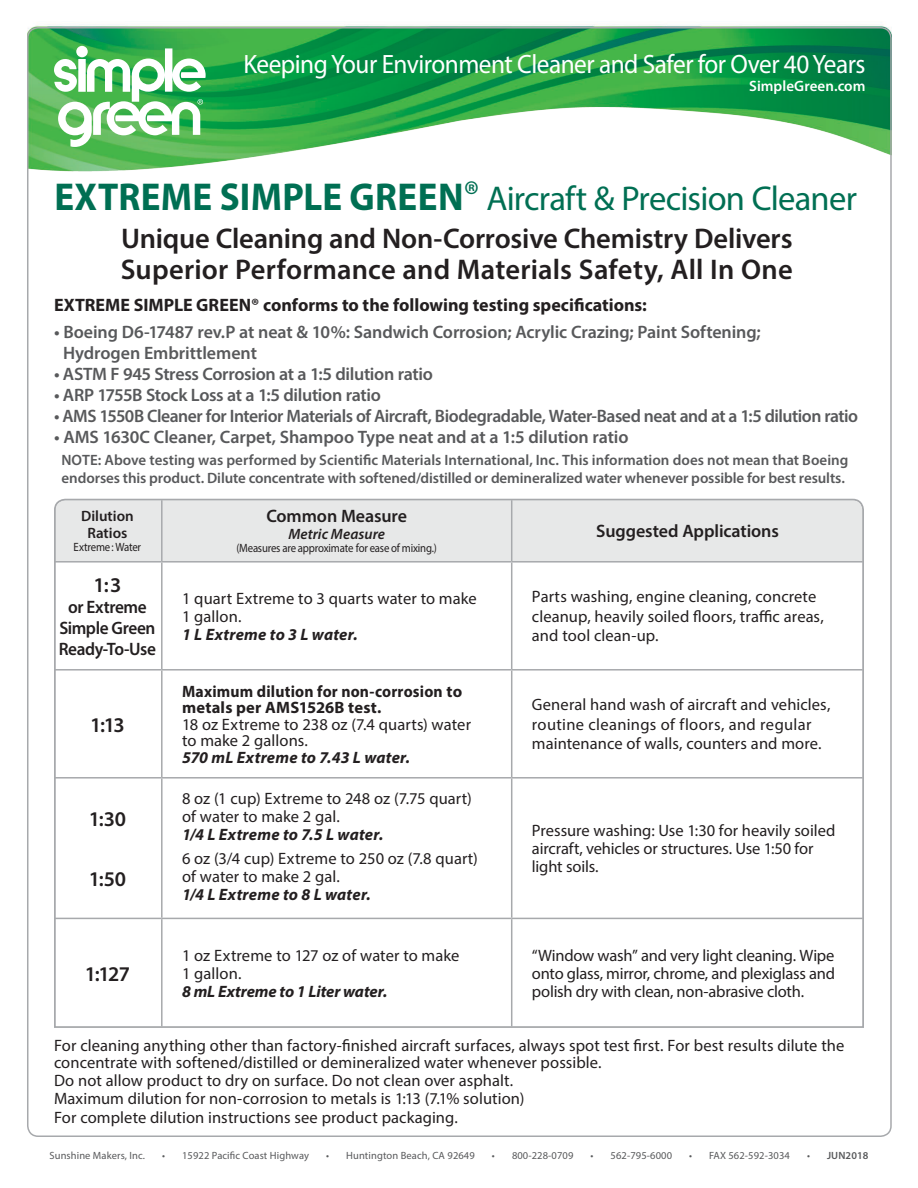
<style>
.page{position:relative;width:918px;height:1188px;background:#fff}
.page>*{position:absolute;margin:0;border:0;box-sizing:border-box;transform-origin:0 0}
.PRODUCT_NAME{font:34.5px "Myriad Pro";letter-spacing:-.025em;color:#006f53}
.PRODUCT_NAME-2{font:600 28.5px "Myriad Pro";color:#231f20}
._40_Yrs{font:26.7px "Myriad Pro";letter-spacing:-.02em;color:#fff;scale:.95 1}
.PRODUCT_NAME-3{font:600 21px "Myriad Pro";letter-spacing:-.03em;color:#231f20}
.CHART_SPECS{font:600 21px "Myriad Pro";color:#231f20}
.PRODUCT_NAME-4{font:600 18px "Myriad Pro";letter-spacing:-.015em;color:#58595b}
.PRODUCT_NAME-5{font:700 18px "Myriad Pro";color:#231f20}
.PRODUCT_NAME-6{font:600 18px "Myriad Pro";letter-spacing:-.01em;color:#231f20}
.PRODUCT_NAME-7{font:600 18px "Myriad Pro";letter-spacing:-.01em;color:#231f20;scale:.96 1}
.t1{font:16.5px/18px "Myriad Pro";letter-spacing:.005em;color:#231f20}
.t2{font:italic 700 16.5px "Myriad Pro";letter-spacing:.01em;color:#231f20}
.t3{font:700 16.5px "Myriad Pro";letter-spacing:.01em;color:#231f20;scale:.95 1}
.t4{font:700 16.5px "Myriad Pro";letter-spacing:.01em;color:#231f20}
.PRODUCT_NAME-8{font:600 15px "Myriad Pro";letter-spacing:-.005em;color:#58595b}
.t5{font:600 15px "Myriad Pro";letter-spacing:.005em;color:#fff}
.PRODUCT_NAME-9{font:600 15px "Myriad Pro";color:#231f20}
.PRODUCT_NAME-10{font:italic 600 15px "Myriad Pro";letter-spacing:.005em;color:#231f20}
.PRODUCT_NAME-11{font:12px "Myriad Pro";letter-spacing:-.02em;color:#231f20;scale:.9 1}
.t6{font:10.5px "Myriad Pro";letter-spacing:.01em;color:#58595b}
.t7{font:600 10.5px "Myriad Pro";letter-spacing:.01em;color:#58595b}
.s1{font-weight:700;font-size:39px}
.s2{font-size:39px}
.s3{font-weight:400}
</style>
<div class="page">
<img style="left:27px;top:24px;width:864px;height:148px">
<svg style="left:54px;top:46px;width:152px;height:101px"></svg>
<svg style="left:54px;top:498px;width:810px;height:530px"></svg>
<p class="_40_Yrs" style="left:243px;top:48px;width:656px">Keeping Your Environment Cleaner and Safer for Over 40 Years</p>
<p class="t5" style="left:749px;top:76px;width:118px">SimpleGreen.com</p>
<p class="PRODUCT_NAME" style="left:54px;top:177px;width:804px"><span class="s1">EXTREME SIMPLE GREEN</span><span class="s2">®</span> Aircraft &amp; Precision Cleaner</p>
<p class="PRODUCT_NAME-2" style="left:121px;top:220px;width:673px">Unique Cleaning and Non-Corrosive Chemistry Delivers</p>
<p class="PRODUCT_NAME-2" style="left:121px;top:251px;width:674px">Superior Performance and Materials Safety, All In One</p>
<p class="PRODUCT_NAME-5" style="left:54px;top:293px;width:594px">EXTREME SIMPLE GREEN® conforms to the following testing specifications:</p>
<p class="PRODUCT_NAME-4" style="left:54px;top:320px;width:708px">• Boeing D6-17487 rev.P at neat &amp; 10%: Sandwich Corrosion; Acrylic Crazing; Paint Softening;</p>
<p class="PRODUCT_NAME-4" style="left:63px;top:341px;width:196px">Hydrogen Embrittlement</p>
<p class="PRODUCT_NAME-4" style="left:54px;top:362px;width:380px">• ASTM F 945 Stress Corrosion at a 1:5 dilution ratio</p>
<p class="PRODUCT_NAME-4" style="left:54px;top:383px;width:328px">• ARP 1755B Stock Loss at a 1:5 dilution ratio</p>
<p class="PRODUCT_NAME-4" style="left:54px;top:404px;width:806px">• AMS 1550B Cleaner for Interior Materials of Aircraft, Biodegradable, Water-Based neat and at a 1:5 dilution ratio</p>
<p class="PRODUCT_NAME-4" style="left:54px;top:425px;width:576px">• AMS 1630C Cleaner, Carpet, Shampoo Type neat and at a 1:5 dilution ratio</p>
<p class="PRODUCT_NAME-8" style="left:61px;top:451px;width:789px">NOTE: Above testing was performed by Scientific Materials International, Inc. This information does not mean that Boeing</p>
<p class="PRODUCT_NAME-8" style="left:62px;top:469px;width:785px">endorses this product. Dilute concentrate with softened/distilled or demineralized water whenever possible for best results.</p>
<p class="PRODUCT_NAME-9" style="left:81px;top:507px;width:54px">Dilution</p>
<p class="PRODUCT_NAME-9" style="left:87px;top:523px;width:41px">Ratios</p>
<p class="PRODUCT_NAME-11" style="left:74px;top:540px;width:77px">Extreme: Water</p>
<p class="CHART_SPECS" style="left:93px;top:572px;width:30px">1:3</p>
<p class="PRODUCT_NAME-7" style="left:68px;top:596px;width:83px">or Extreme</p>
<p class="PRODUCT_NAME-7" style="left:59px;top:617px;width:102px">Simple Green</p>
<p class="PRODUCT_NAME-7" style="left:59px;top:638px;width:103px">Ready-To-Use</p>
<p class="PRODUCT_NAME-3" style="left:90px;top:711px;width:36px">1:13</p>
<p class="PRODUCT_NAME-3" style="left:89px;top:806px;width:39px">1:30</p>
<p class="PRODUCT_NAME-3" style="left:89px;top:866px;width:39px">1:50</p>
<p class="PRODUCT_NAME-3" style="left:85px;top:960px;width:47px">1:127</p>
<p class="PRODUCT_NAME-6" style="left:266px;top:505px;width:142px">Common Measure</p>
<p class="PRODUCT_NAME-10" style="left:288px;top:524px;width:98px">Metric Measure</p>
<p class="PRODUCT_NAME-11" style="left:237px;top:541px;width:224px">(Measures are approximate for ease of mixing.)</p>
<p class="t1" style="left:182px;top:589px;width:296px">1 quart Extreme to 3 quarts water to make</p>
<p class="t1" style="left:182px;top:607px;width:61px">1 gallon.</p>
<p class="t2" style="left:182px;top:624px;width:177px">1 L Extreme to 3 L water.</p>
<p class="t3" style="left:182px;top:681px;width:296px">Maximum dilution for non-corrosion to</p>
<p class="t4" style="left:182px;top:697px;width:201px">metals per AMS1526B test.</p>
<p class="t1" style="left:182px;top:716px;width:291px;line-height:16.5px">18 oz Extreme to 238 oz (7.4 quarts) water to make 2 gallons.</p>
<p class="t2" style="left:182px;top:747px;width:230px">570 mL Extreme to 7.43 L water.</p>
<p class="t1" style="left:182px;top:789px;width:291px">8 oz (1 cup) Extreme to 248 oz (7.75 quart) of water to make 2 gal.</p>
<p class="t2" style="left:182px;top:823px;width:203px">1/4 L Extreme to 7.5 L water.</p>
<p class="t1" style="left:182px;top:849px;width:297px">6 oz (3/4 cup) Extreme to 250 oz (7.8 quart) of water to make 2 gal.</p>
<p class="t2" style="left:182px;top:883px;width:190px">1/4 L Extreme to 8 L water.</p>
<p class="t1" style="left:182px;top:946px;width:279px">1 oz Extreme to 127 oz of water to make</p>
<p class="t1" style="left:182px;top:964px;width:61px">1 gallon.</p>
<p class="t2" style="left:182px;top:981px;width:207px">8 mL Extreme to 1 Liter water.</p>
<p class="PRODUCT_NAME-6" style="left:596px;top:520px;width:184px">Suggested Applications</p>
<p class="t1" style="left:532px;top:587px;width:293px;line-height:19.5px">Parts washing, engine cleaning, concrete cleanup, heavily soiled floors, traffic areas, and tool clean-up.</p>
<p class="t1" style="left:532px;top:695px;width:300px;line-height:19.5px">General hand wash of aircraft and vehicles, routine cleanings of floors, and regular</p>
<p class="t1" style="left:532px;top:735px;width:291px">maintenance of walls, counters and more.</p>
<p class="t1" style="left:532px;top:821px;width:305px">Pressure washing: Use 1:30 for heavily soiled aircraft, vehicles or structures. Use 1:50 for light soils.</p>
<p class="t1" style="left:532px;top:946px;width:305px;text-align:justify">“Window wash” and very light cleaning. Wipe onto glass, mirror, chrome, and plexiglass and polish dry with clean, non-abrasive cloth.</p>
<p class="t1" style="left:54px;top:1037px;width:792px;line-height:16.5px">For cleaning anything other than factory-finished aircraft surfaces, always spot test first. For best results dilute the concentrate with softened/distilled or demineralized water whenever possible.</p>
<p class="t1" style="left:54px;top:1071px;width:461px">Do not allow product to dry on surface. Do not clean over asphalt.</p>
<p class="t1" style="left:54px;top:1089px;width:472px">Maximum dilution for non-corrosion to metals is 1:13 (7.1% solution)</p>
<p class="t1" style="left:54px;top:1108px;width:406px">For complete dilution instructions see product packaging.</p>
<p class="t6" style="left:50px;top:1149px;width:97px">Sunshine Makers, Inc.</p>
<p class="t6" style="left:162px;top:1149px;width:149px">• 15922 Pacific Coast Highway</p>
<p class="t6" style="left:326px;top:1149px;width:150px">• Huntington Beach, CA 92649</p>
<p class="t6" style="left:492px;top:1149px;width:83px">• 800-228-0709</p>
<p class="t6" style="left:591px;top:1149px;width:83px">• 562-795-6000</p>
<p class="t6" style="left:689px;top:1149px;width:102px">• FAX 562-592-3034</p>
<p class="t7" style="left:807px;top:1148px;width:63px"><span class="s3">•</span> JUN2018</p>
</div>
